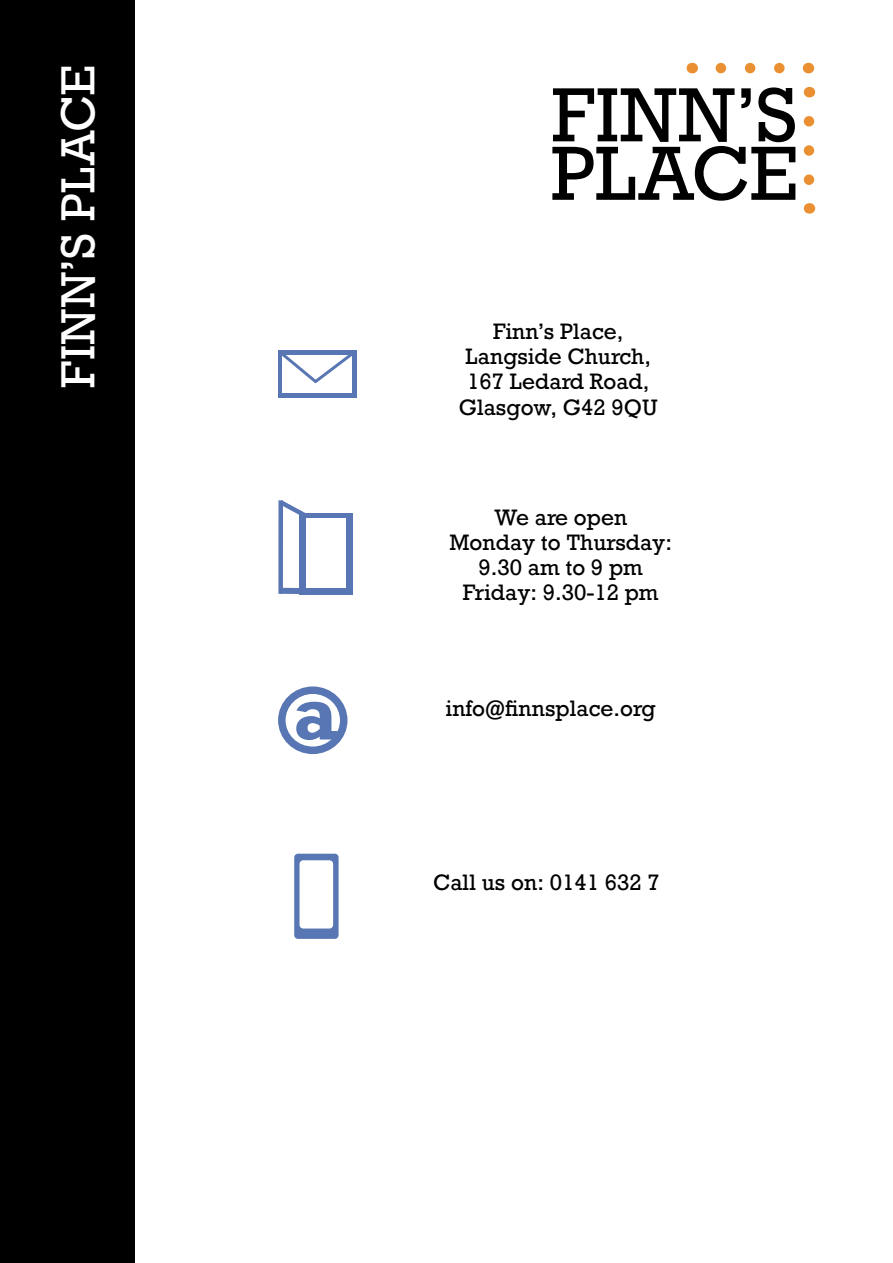
<style>
.page{position:relative;width:893px;height:1263px;background:#fff}
.page>*{position:absolute;margin:0;border:0;box-sizing:border-box;transform-origin:0 0}
.t1{font:72px/58.5px "Rockwell";letter-spacing:-.005em;color:#000}
.t2{font:700 72px "Rockwell";color:#5876b3}
.t3{font:45px "Rockwell";color:#fff}
.t4{font:21px/25.2px "Rockwell";color:#000;text-align:center}
</style>
<div class="page">
<div style="left:0;top:0;width:135px;height:1263px;background:#000"></div>
<svg style="left:721px;top:63px;width:64px;height:10px"></svg>
<svg style="left:804px;top:121px;width:10px;height:64px"></svg>
<div style="left:278px;top:350px;width:79px;height:48px;background:#5876b3"></div>
<div style="left:300px;top:513px;width:53px;height:81px;background:#5876b3"></div>
<svg style="left:283px;top:501px;width:22px;height:20px"></svg>
<div style="left:280px;top:588px;width:29px;height:6px;background:#5876b3"></div>
<div style="left:278px;top:500px;width:5px;height:94px;background:#5876b3"></div>
<div style="left:278px;top:686px;width:69px;height:68px;border:8px solid #5876b3;border-radius:50%"></div>
<div style="left:294px;top:854px;width:45px;height:85px;background:#5876b3;border-radius:4px"></div>
<div style="left:300px;top:860px;width:33px;height:68px;background:#fff;border-radius:4px"></div>
<div style="left:306px;top:518px;width:40px;height:70px;background:#fff"></div>
<div style="left:282px;top:355px;width:70px;height:38px;background:#fff"></div>
<svg style="left:282px;top:355px;width:70px;height:29px"></svg>
<h2 class="t3" style="left:50px;top:387px;width:324px;rotate:-90deg">FINN’S PLACE</h2>
<h1 class="t1" style="left:551px;top:87px;width:248px">FINN’S<br>PLACE</h1>
<p class="t4" style="left:459px;top:319px;width:200px">Finn’s Place,<br>Langside Church,<br>167 Ledard Road,<br>Glasgow, G42 9QU</p>
<p class="t4" style="left:449px;top:505px;width:224px">We are open<br>Monday to Thursday:<br>9.30 am to 9 pm<br>Friday: 9.30-12 pm</p>
<h1 class="t2" style="left:294px;top:667px;width:47px">a</h1>
<p class="t4" style="left:446px;top:696px;width:211px">info@finnsplace.org</p>
<p class="t4" style="left:433px;top:870px;width:228px">Call us on: 0141 632 7</p>
</div>
